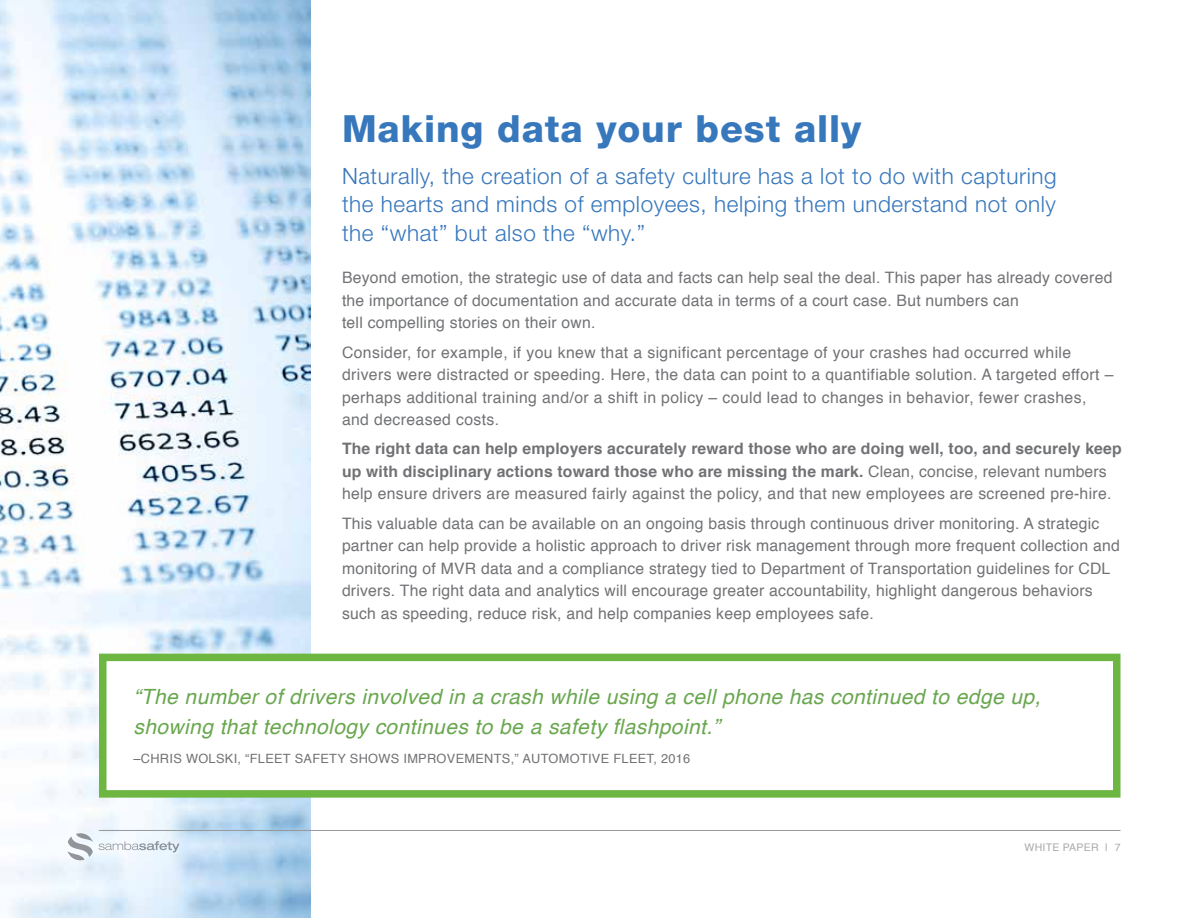
<style>
.page{position:relative;width:1188px;height:918px;background:#fff}
.page>*{position:absolute;margin:0;border:0;box-sizing:border-box;transform-origin:0 0}
.t1{font:800 37.5px "Helvetica Neue LT Std";letter-spacing:.025em;color:#3777bc}
.t2{font:300 22.5px/28.5px "Helvetica Neue LT Std";letter-spacing:.025em;color:#3777bc;text-align:justify}
.t3{font:italic 21px/30px "Helvetica";letter-spacing:.02em;color:#69a74f}
.t4{font:15.75px/22.5px "Helvetica";letter-spacing:.015em;color:#717275}
.t5{font:700 15.75px/22.5px "Helvetica";letter-spacing:.01em;color:#717275}
.t6{font:12.75px "Helvetica";letter-spacing:.025em;color:#717275}
.t7{font:10.5px "Helvetica";letter-spacing:.025em;color:#a7a9ac}
.s1{font-weight:400}
</style>
<div class="page">
<img style="left:0;top:0;width:310px;height:918px">
<div style="left:103px;top:657px;width:1014px;height:137px;background:#fff"></div>
<div style="left:99px;top:654px;width:1021px;height:144px;border:8px solid #6cb641"></div>
<hr style="left:99px;top:830px;width:1021px;height:1px;background:#97999c">
<svg style="left:99px;top:841px;width:81px;height:11px"></svg>
<svg style="left:68px;top:833px;width:25px;height:28px"></svg>
<h1 class="t1" style="left:342px;top:106px;width:521px">Making data your best ally</h1>
<h2 class="t2" style="left:342px;top:161px;width:716px">Naturally, the creation of a safety culture has a lot to do with capturing the hearts and minds of employees, helping them understand not only the “what” but also the “why.”</h2>
<p class="t4" style="left:342px;top:267px;width:772px">Beyond emotion, the strategic use of data and facts can help seal the deal. This paper has already covered the importance of documentation and accurate data in terms of a court case. But numbers can<br>tell compelling stories on their own.</p>
<p class="t4" style="left:342px;top:341px;width:773px">Consider, for example, if you knew that a significant percentage of your crashes had occurred while drivers were distracted or speeding. Here, the data can point to a quantifiable solution. A targeted effort – perhaps additional training and/or a shift in policy – could lead to changes in behavior, fewer crashes, and decreased costs.</p>
<p class="t5" style="left:342px;top:438px;width:781px">The right data can help employers accurately reward those who are doing well, too, and securely keep up with disciplinary actions toward those who are missing the mark. <span class="s1">Clean, concise, relevant numbers help ensure drivers are measured fairly against the policy, and that new employees are screened pre-hire.</span></p>
<p class="t4" style="left:342px;top:512px;width:779px">This valuable data can be available on an ongoing basis through continuous driver monitoring. A strategic partner can help provide a holistic approach to driver risk management through more frequent collection and monitoring of MVR data and a compliance strategy tied to Department of Transportation guidelines for CDL drivers. The right data and analytics will encourage greater accountability, highlight dangerous behaviors such as speeding, reduce risk, and help companies keep employees safe.</p>
<h3 class="t3" style="left:134px;top:682px;width:909px">“The number of drivers involved in a crash while using a cell phone has continued to edge up, showing that technology continues to be a safety flashpoint.”</h3>
<p class="t6" style="left:134px;top:749px;width:558px">–CHRIS WOLSKI, “FLEET SAFETY SHOWS IMPROVEMENTS,” AUTOMOTIVE FLEET, 2016</p>
<p class="t7" style="left:1024px;top:839px;width:98px">WHITE PAPER | 7</p>
</div>
